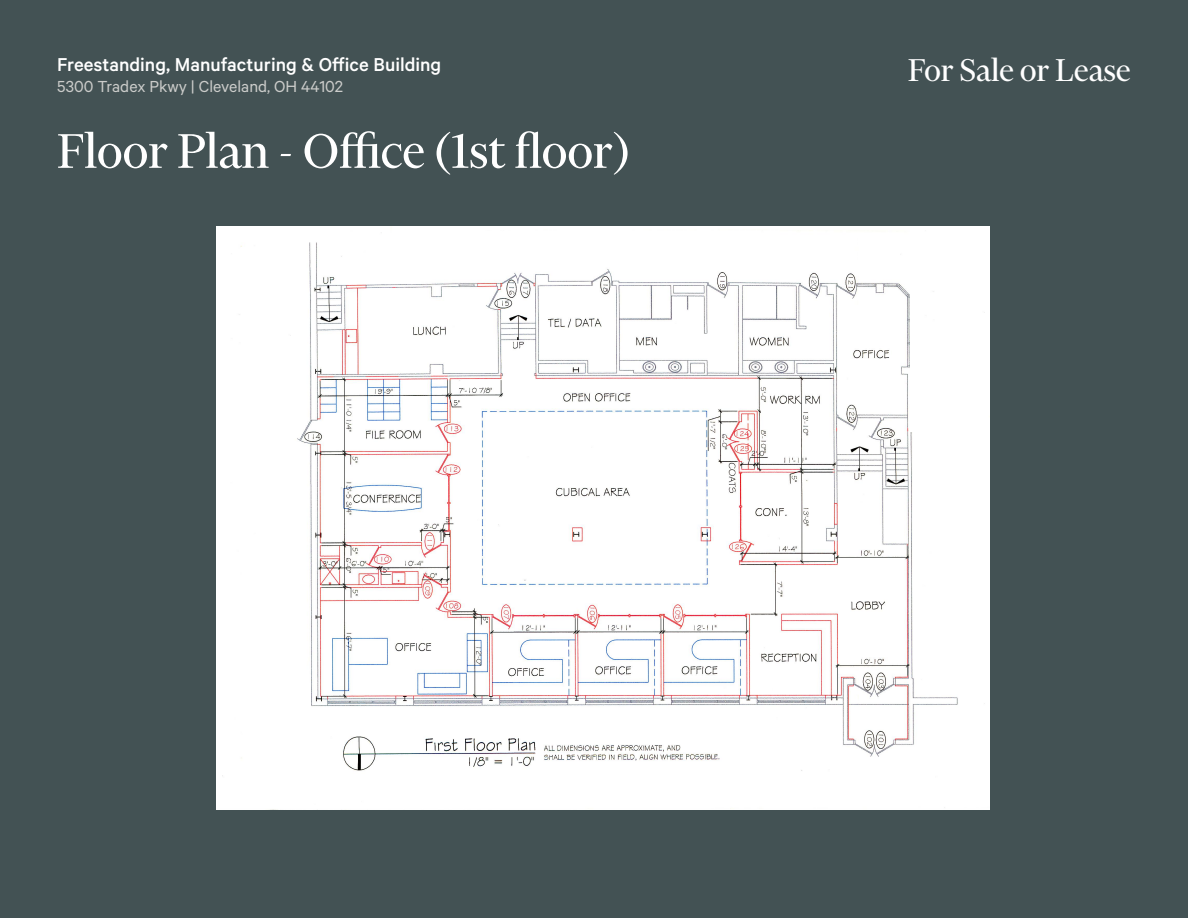
<style>
.page{position:relative;width:1188px;height:918px;background:#435254}
.page>*{position:absolute;margin:0;border:0;box-sizing:border-box;transform-origin:0 0}
.Heading_Large{font:55.5px "Financier Display";color:#fff}
.t1{font:36px "Financier Display";color:#fff}
.t2{font:500 21px "Calibre";color:#fff}
.t3{font:18px "Calibre";color:#cbccca}
</style>
<div class="page">
<img style="left:216px;top:227px;width:774px;height:583px">
<div style="left:911px;top:227px;width:79px;height:205px;background:#fff"></div>
<p class="t2" style="left:57px;top:52px;width:386px">Freestanding, Manufacturing &amp; Office Building</p>
<p class="t3" style="left:57px;top:76px;width:287px">5300 Tradex Pkwy | Cleveland, OH 44102</p>
<p class="Heading_Large" style="left:57px;top:122px;width:574px">Floor Plan - Office (1st floor)</p>
<p class="t1" style="left:908px;top:51px;width:224px">For Sale or Lease</p>
</div>
